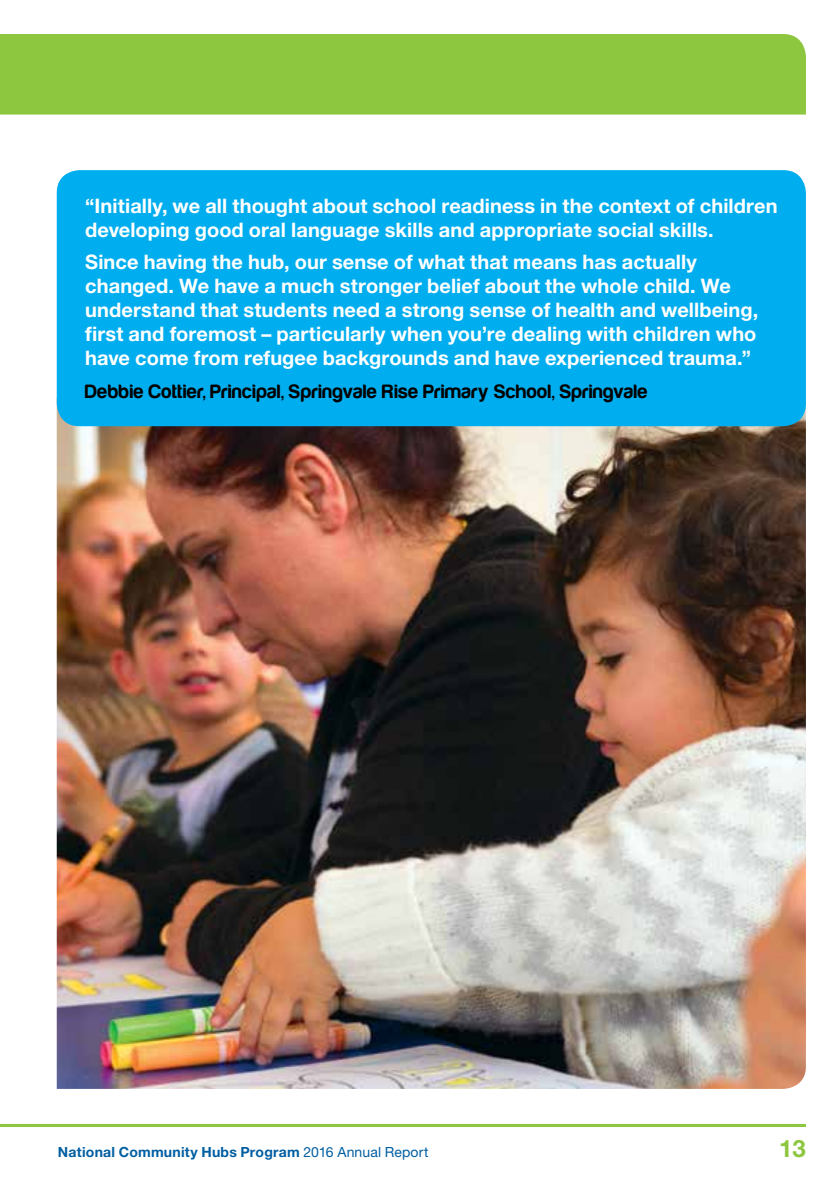
<style>
.page{position:relative;width:840px;height:1191px;background:#fff}
.page>*{position:absolute;margin:0;border:0;box-sizing:border-box;transform-origin:0 0}
.t1{font:700 24px "Helvetica Neue LT Std";color:#8dc63f}
.t2{font:700 20px/24px "Helvetica Neue LT Std";letter-spacing:.005em;color:#fff}
.t3{font:20px "Harabara";letter-spacing:.03em;color:#000}
.t4{font:700 14px "Helvetica Neue LT Std";letter-spacing:.015em;color:#005ea2}
.s1{font-weight:400}
</style>
<div class="page">
<div style="left:0;top:34px;width:805px;height:81px;background:#8dc63f"></div>
<hr style="left:0;top:1125px;width:805px;height:2px;background:#8dc63f">
<img style="left:57px;top:408px;width:748px;height:681px">
<div style="left:57px;top:170px;width:748px;height:256px;background:#00aeef;border-radius:23px"></div>
<p class="t2" style="left:85px;top:193px;width:693px">“Initially, we all thought about school readiness in the context of children developing good oral language skills and appropriate social skills.</p>
<p class="t2" style="left:85px;top:250px;width:674px">Since having the hub, our sense of what that means has actually changed. We have a much stronger belief about the whole child. We understand that students need a strong sense of health and wellbeing, first and foremost – particularly when you’re dealing with children who have come from refugee backgrounds and have experienced trauma.”</p>
<p class="t3" style="left:85px;top:381px;width:563px">Debbie Cottier, Principal, Springvale Rise Primary School, Springvale</p>
<p class="t4" style="left:58px;top:1143px;width:372px">National Community Hubs Program <span class="s1">2016 Annual Report</span></p>
<p class="t1" style="left:778px;top:1133px;width:28px">13</p>
</div>
